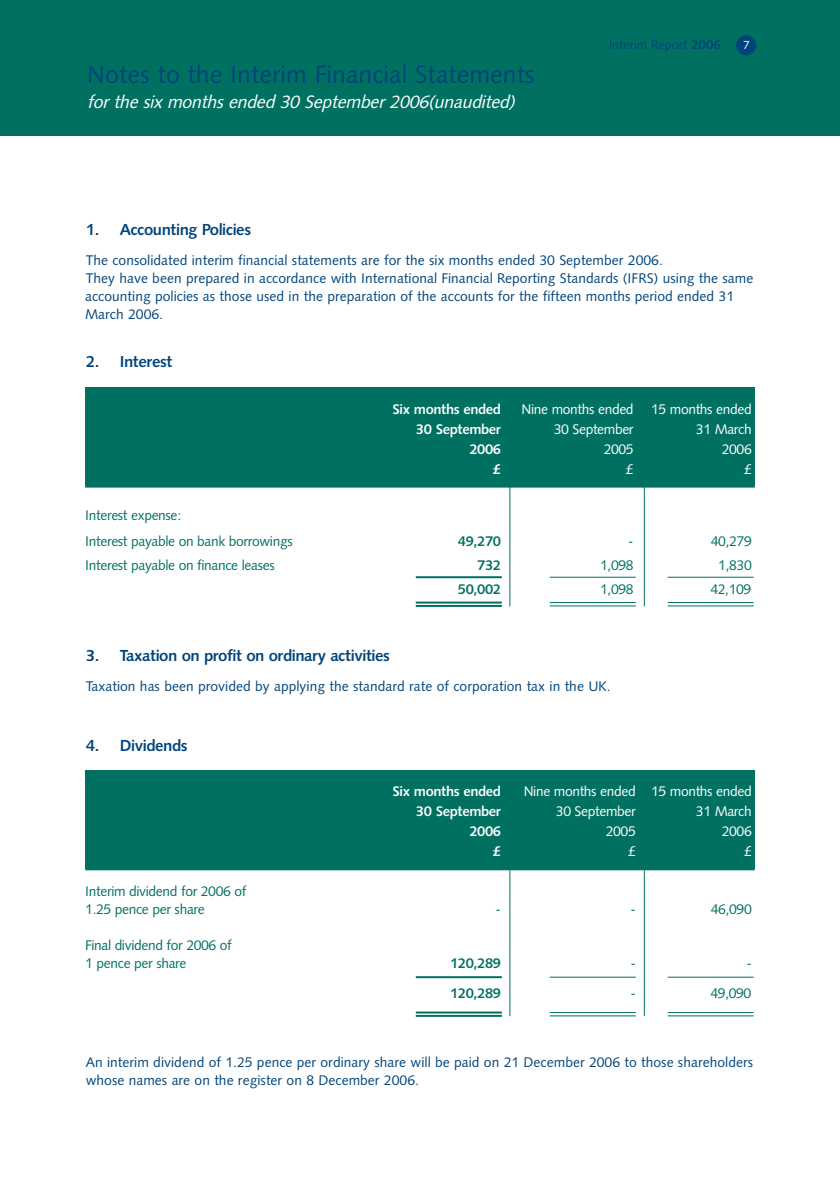
<style>
.page{position:relative;width:840px;height:1191px;background:#fff}
.page>*{position:absolute;margin:0;border:0;box-sizing:border-box;transform-origin:0 0}
.t1{font:25.2px "Humanist 531 BT Roman A";color:#00447b}
.t2{font:italic 18px "Humanist 531 BT Roman A";color:#fff}
.t3{font:16px "Humanist 531 BT Bold A";letter-spacing:-.03em;color:#00447b}
.t4{font:14px/18px "Humanist 531 BT Roman A";color:#00447b}
.t5{font:14px/18px "Humanist 531 BT Roman A";letter-spacing:-.03em;color:#007161}
.t6{font:14px "Humanist 531 BT Roman A";letter-spacing:-.03em;color:#fff}
.t7{font:14px "Humanist 531 BT Bold A";letter-spacing:-.03em;color:#fff}
.t8{font:14px "Humanist 531 BT Bold A";letter-spacing:-.03em;color:#007161}
.t9{font:12.6px "Humanist 531 BT Roman A";color:#00447b}
.t10{font:11.6px "Humanist 531 BT Roman A";color:#fff}
.s1{font-family:"Humanist 531 BT Bold A"}
</style>
<div class="page">
<div style="left:0;top:0;width:839px;height:136px;background:#007161"></div>
<div style="left:735px;top:35px;width:20px;height:20px;background:#00447b;border-radius:50%"></div>
<div style="left:85px;top:387px;width:669px;height:98px;background:#007161"></div>
<hr style="left:85px;top:485px;width:669px;height:2px;background:#007161">
<div style="left:85px;top:770px;width:669px;height:98px;background:#007161"></div>
<hr style="left:85px;top:868px;width:669px;height:2px;background:#007161">
<hr style="left:415px;top:1011px;width:86px;height:2px;background:#007161">
<hr style="left:415px;top:1015px;width:86px;height:2px;background:#007161">
<hr style="left:549px;top:1012px;width:86px;height:1px;background:#007161">
<hr style="left:549px;top:1015px;width:86px;height:1px;background:#007161">
<hr style="left:667px;top:1012px;width:86px;height:1px;background:#007161">
<hr style="left:667px;top:1015px;width:86px;height:1px;background:#007161">
<hr style="left:415px;top:976px;width:86px;height:2px;background:#007161">
<hr style="left:549px;top:976px;width:86px;height:1px;background:#007161">
<hr style="left:667px;top:976px;width:86px;height:1px;background:#007161">
<hr style="left:643px;top:870px;width:1px;height:146px;background:#007161">
<hr style="left:509px;top:870px;width:1px;height:146px;background:#007161">
<hr style="left:415px;top:601px;width:86px;height:2px;background:#007161">
<hr style="left:415px;top:605px;width:86px;height:2px;background:#007161">
<hr style="left:549px;top:602px;width:86px;height:1px;background:#007161">
<hr style="left:549px;top:605px;width:86px;height:1px;background:#007161">
<hr style="left:667px;top:602px;width:86px;height:1px;background:#007161">
<hr style="left:667px;top:605px;width:86px;height:1px;background:#007161">
<hr style="left:415px;top:576px;width:86px;height:2px;background:#007161">
<hr style="left:549px;top:577px;width:86px;height:1px;background:#007161">
<hr style="left:667px;top:577px;width:86px;height:1px;background:#007161">
<hr style="left:643px;top:482px;width:1px;height:124px;background:#007161">
<hr style="left:509px;top:482px;width:1px;height:124px;background:#007161">
<h1 class="t1" style="left:87px;top:65px;width:449px">Notes to the Interim Financial Statements</h1>
<p class="t2" style="left:87px;top:95px;width:432px">for the six months ended 30 September 2006(unaudited)</p>
<p class="t9" style="left:608px;top:39px;width:114px">Interim Report <span class="s1">2006</span></p>
<p class="t10" style="left:742px;top:41px;width:8px">7</p>
<p class="t3" style="left:86px;top:223px;width:167px">1. Accounting Policies</p>
<p class="t4" style="left:85px;top:252px;width:669px">The consolidated interim financial statements are for the six months ended 30 September 2006.<br>They have been prepared in accordance with International Financial Reporting Standards (IFRS) using the same accounting policies as those used in the preparation of the accounts for the fifteen months period ended 31<br>March 2006.</p>
<p class="t3" style="left:86px;top:355px;width:88px">2. Interest</p>
<p class="t5" style="left:85px;top:503px;width:209px;line-height:26px">Interest expense:<br>Interest payable on bank borrowings</p>
<p class="t7" style="left:392px;top:403px;width:110px">Six months ended</p>
<p class="t6" style="left:521px;top:403px;width:232px">Nine months ended 15 months ended</p>
<p class="t7" style="left:416px;top:423px;width:86px">30 September</p>
<p class="t6" style="left:553px;top:423px;width:81px">30 September</p>
<p class="t6" style="left:695px;top:423px;width:57px">31 March</p>
<p class="t7" style="left:469px;top:443px;width:33px">2006</p>
<p class="t6" style="left:603px;top:443px;width:31px">2005</p>
<p class="t6" style="left:721px;top:443px;width:31px">2006</p>
<p class="t7" style="left:492px;top:463px;width:10px">£</p>
<p class="t6" style="left:625px;top:463px;width:9px">£</p>
<p class="t6" style="left:743px;top:463px;width:9px">£</p>
<p class="t8" style="left:457px;top:535px;width:45px">49,270</p>
<p class="t5" style="left:628px;top:533px;width:7px">-</p>
<p class="t5" style="left:710px;top:533px;width:42px">40,279</p>
<p class="t5" style="left:85px;top:557px;width:191px">Interest payable on finance leases</p>
<p class="t8" style="left:477px;top:559px;width:25px">732</p>
<p class="t5" style="left:600px;top:557px;width:35px">1,098</p>
<p class="t5" style="left:718px;top:557px;width:35px">1,830</p>
<p class="t8" style="left:457px;top:583px;width:45px">50,002</p>
<p class="t5" style="left:600px;top:581px;width:35px">1,098</p>
<p class="t5" style="left:710px;top:581px;width:42px">42,109</p>
<p class="t3" style="left:86px;top:649px;width:305px">3. Taxation on profit on ordinary activities</p>
<p class="t4" style="left:86px;top:678px;width:526px">Taxation has been provided by applying the standard rate of corporation tax in the UK.</p>
<p class="t3" style="left:86px;top:739px;width:103px">4. Dividends</p>
<p class="t5" style="left:85px;top:883px;width:162px">Interim dividend for 2006 of<br>1.25 pence per share</p>
<p class="t5" style="left:85px;top:937px;width:148px">Final dividend for 2006 of<br>1 pence per share</p>
<p class="t7" style="left:392px;top:786px;width:110px">Six months ended</p>
<p class="t6" style="left:523px;top:786px;width:229px">Nine months ended 15 months ended</p>
<p class="t7" style="left:416px;top:806px;width:86px">30 September</p>
<p class="t6" style="left:555px;top:806px;width:81px">30 September</p>
<p class="t6" style="left:695px;top:806px;width:57px">31 March</p>
<p class="t7" style="left:469px;top:826px;width:33px">2006</p>
<p class="t6" style="left:605px;top:826px;width:31px">2005</p>
<p class="t6" style="left:721px;top:826px;width:31px">2006</p>
<p class="t7" style="left:492px;top:846px;width:10px">£</p>
<p class="t6" style="left:627px;top:846px;width:9px">£</p>
<p class="t6" style="left:743px;top:846px;width:9px">£</p>
<p class="t5" style="left:495px;top:901px;width:7px">-</p>
<p class="t5" style="left:630px;top:901px;width:7px">-</p>
<p class="t5" style="left:710px;top:901px;width:42px">46,090</p>
<p class="t8" style="left:450px;top:958px;width:52px">120,289</p>
<p class="t5" style="left:630px;top:955px;width:7px">-</p>
<p class="t5" style="left:746px;top:955px;width:7px">-</p>
<p class="t8" style="left:450px;top:988px;width:52px">120,289</p>
<p class="t5" style="left:630px;top:985px;width:7px">-</p>
<p class="t5" style="left:710px;top:985px;width:42px">49,090</p>
<p class="t4" style="left:86px;top:1054px;width:668px">An interim dividend of 1.25 pence per ordinary share will be paid on 21 December 2006 to those shareholders whose names are on the register on 8 December 2006.</p>
</div>
